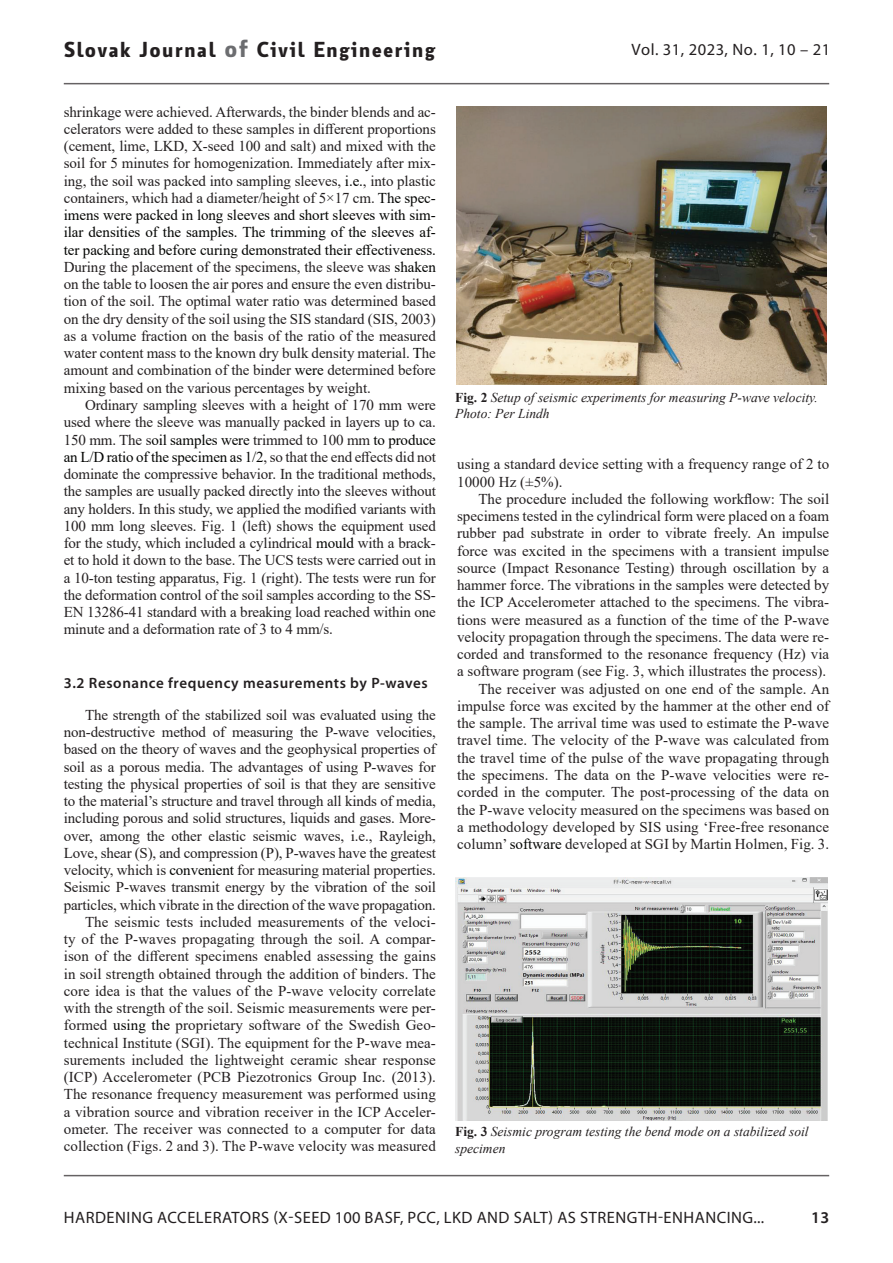
<style>
.page{position:relative;width:893px;height:1263px;background:#fff}
.page>*{position:absolute;margin:0;border:0;box-sizing:border-box;transform-origin:0 0}
.t1{font:700 21px "Botanika Demi CE";letter-spacing:.05em;color:#231f20}
.t2{font:16.5px "Myriad Pro";letter-spacing:.03em;color:#231f20}
.t3{font:600 16.5px "Myriad Pro";color:#231f20}
.t4{font:15px/17.2px "Times New Roman";color:#231f20;text-align:justify}
.t5{font:600 15px "Myriad Pro";letter-spacing:.04em;color:#231f20}
.t6{font:italic 13.5px/16.5px "Times New Roman";color:#231f20}
.s1{font-size:24px;color:#6c6d70}
.s2{color:#040503}
.s3{font-weight:700;font-style:normal}
</style>
<div class="page">
<hr style="left:64px;top:83px;width:765px;height:1px;background:#231f20">
<hr style="left:64px;top:1175px;width:765px;height:1px;background:#231f20">
<img style="left:456px;top:106px;width:371px;height:278px">
<img style="left:455px;top:878px;width:373px;height:242px">
<h1 class="t1" style="left:64px;top:37px;width:373px">Slovak Journal <span class="s1">of</span> Civil Engineering</h1>
<p class="t2" style="left:631px;top:39px;width:200px">Vol. 31, 2023, No. 1, 10 – 21</p>
<p class="t4" style="left:64px;top:103px;width:374px">shrinkage were achieved. Afterwards, the binder blends and ac&shy;celerators were added to these samples in different proportions (cement, lime, LKD, X-seed 100 and salt) and mixed with the soil for 5 minutes for homogenization. Immediately after mix&shy;ing, the soil was packed into sampling sleeves, <span class="s2">i.e.</span>, into plastic containers, which had a diameter/height of 5×17 cm. <span class="s2">The spec&shy;imens were packed in long sleeves and short sleeves with sim&shy;ilar densities of the samples. The trimming of the sleeves af&shy;ter packing and before curing demonstrated their effectiveness.<br></span>During the placement of the specimens, the sleeve was <span class="s2">shaken </span>on the table to loosen the air pores and ensure the even distribu&shy;tion of the soil. The optimal water ratio was determined based on the dry density of the soil using the SIS standard (SIS, 2003) as a volume fraction on the basis of the ratio of the measured water content mass to the known dry bulk density material. <span class="s2">T</span>he amount and combination of the binder <span class="s2">were</span> determined before mixing based on the various percentages by weight.</p>
<p class="t4" style="left:64px;top:396px;width:374px;text-indent:21px">Ordinary sampling sleeves with a height of 170 mm were used where the sleeve was manually packed in layers up to ca.<br>150 mm. The s<span class="s2">oil samples were</span> trimmed to 100 mm <span class="s2">to produce an L/D ratio of the specimen as 1/2</span>, so that the end effects did not dominate the compressive behavior. In the traditional methods, the samples are usually packed directly into the sleeves without any holders. In this study, we applied the modified variants with 100 mm long sleeves. Fig. 1 (left) shows the equipment used for the study, which included a cylindrical <span class="s2">mould</span> with a brack&shy;et to hold it down to the base. The UCS tests were carried out in a 10-ton testing apparatus, Fig. 1 (right). The tests were run for the deformation control of the soil samples according to the SS-EN 13286-41 standard with a breaking load reached within one minute and a deformation rate of 3 to 4 mm/s.</p>
<p class="t5" style="left:64px;top:674px;width:366px">3.2 Resonance frequency measurements by P-waves</p>
<p class="t4" style="left:64px;top:706px;width:374px;text-align:right">The strength of the stabilized soil was evaluated using the non-destructive method of measuring the P-wave velocities, based on the theory of waves and the geophysical properties of soil as a porous media. The advantages of using P-waves for testing the physical properties of soil is that they are sensitive to the material’s structure and travel through all kinds of media, including porous and solid structures, liquids and gases. More&shy;over, among the other elastic seismic waves, i.e., Rayleigh, Love, shear (S), and compression (P), P-waves have the greatest velocity, which is <span class="s2">convenient</span> for measuring material properties.<br>Seismic P-waves transmit energy by the vibration of the soil particles, which vibrate in the direction of the wave propagation.<br>The seismic tests included measurements of the veloci-<br>ty of the P-waves propagating through the soil. A compar&shy;ison of the different specimens enabled assessing the gains in soil strength obtained through the addition of binders. The core idea is that the values of the P-wave velocity correlate with the strength of the soil. Seismic measurements were per&shy;formed <span class="s2">using the</span> proprietary software of the Swedish Geo&shy;technical Institute (SGI). The equipment for the P-wave mea&shy;surements included the lightweight ceramic shear response (ICP) Accelerometer (PCB Piezotronics Group Inc. (2013).<br>The resonance frequency measurement was performed using a vibration source and vibration receiver in the ICP Acceler&shy;ometer. The receiver was connected to a computer for data collection (Figs. 2 and 3). The P-wave velocity was measured</p>
<p class="t6" style="left:455px;top:389px;width:364px"><span class="s3">Fig. 2</span> Setup of seismic experiments for measuring P-wave velocity.<br>Photo: Per Lindh</p>
<p class="t4" style="left:457px;top:455px;width:374px">using a standard device setting with a frequency range of 2 to<br>10000 Hz (±5%).</p>
<p class="t4" style="left:457px;top:490px;width:374px;text-align:right">The procedure included the following workflow: The soil specimens tested in the cylindrical form were placed on a foam rubber pad substrate in order to vibrate freely. An impulse force was excited in the specimens with a transient impulse source (Impact Resonance Testing) through oscillation by a hammer force. The vibrations in the samples were detected by the ICP Accelerometer attached to the specimens. The vibra&shy;tions were measured as a function of the time of the P-wave velocity propagation through the specimens. The data were re&shy;corded and transformed to the resonance frequency (Hz) via a software program (see Fig. 3, which illustrates the process).<br>The receiver was adjusted on one end of the sample. An impulse force was excited by the hammer at the other end of the sample. The arrival time was used to estimate the P-wave travel time. The velocity of the P-wave was calculated from the travel time of the pulse of the wave propagating through the specimens. The data on the P-wave velocities were re&shy;corded in the computer. The post-processing of the data on the P-wave velocity measured on the specimens was based on a methodology developed by SIS using ‘Free-free resonance column’ <span class="s2">software</span> developed at SGI by Martin Holmen, Fig. 3.</p>
<p class="t6" style="left:455px;top:1123px;width:355px"><span class="s3">Fig. 3</span> Seismic program testing the bend mode on a stabilized soil specimen</p>
<p class="t2" style="left:64px;top:1207px;width:702px">HARDENING ACCELERATORS (X-SEED 100 BASF, PCC, LKD AND SALT) AS STRENGTH-ENHANCING...</p>
<p class="t3" style="left:811px;top:1207px;width:20px">13</p>
</div>
